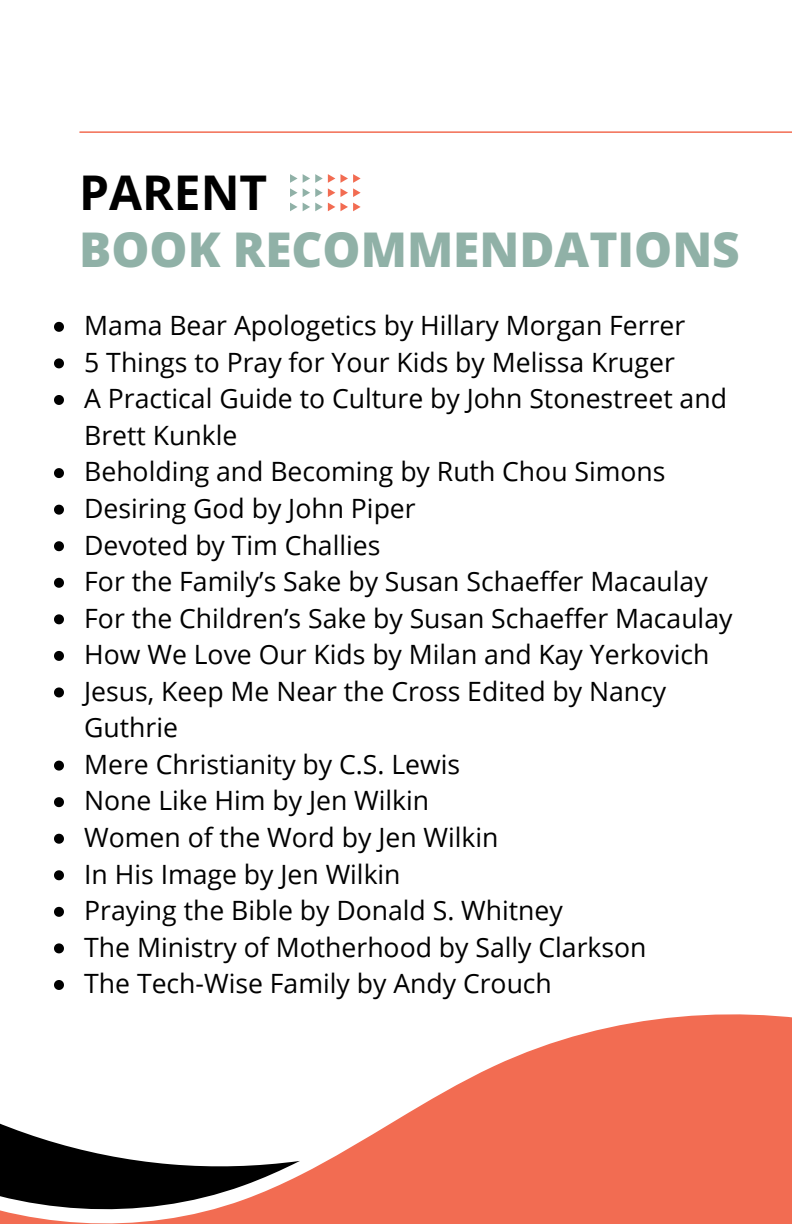
<style>
.page{position:relative;width:792px;height:1224px;background:#fff}
.page>*{position:absolute;margin:0;border:0;box-sizing:border-box;transform-origin:0 0}
.t1{font:800 47.8px "Open Sans";color:#90b1a7}
.t2{font:700 47.8px "Open Sans";color:#000}
.t3{font:26.6px/36.6px "Open Sans";color:#000}
</style>
<div class="page">
<hr style="left:80px;top:131px;width:712px;height:2px;background:#f26c52">
<svg style="left:0;top:1014px;width:792px;height:210px;fill:#f26c52"></svg>
<svg style="left:0;top:1085px;width:300px;height:138px"></svg>
<svg style="left:290px;top:174px;width:71px;height:37px"></svg>
<svg style="left:54px;top:322px;width:10px;height:10px"></svg>
<svg style="left:54px;top:358px;width:10px;height:10px"></svg>
<svg style="left:54px;top:395px;width:10px;height:10px"></svg>
<svg style="left:54px;top:468px;width:10px;height:10px"></svg>
<svg style="left:54px;top:505px;width:10px;height:10px"></svg>
<svg style="left:54px;top:541px;width:10px;height:10px"></svg>
<svg style="left:54px;top:578px;width:10px;height:10px"></svg>
<svg style="left:54px;top:614px;width:10px;height:10px"></svg>
<svg style="left:54px;top:651px;width:10px;height:10px"></svg>
<svg style="left:54px;top:687px;width:10px;height:10px"></svg>
<svg style="left:54px;top:761px;width:10px;height:10px"></svg>
<svg style="left:54px;top:797px;width:10px;height:10px"></svg>
<svg style="left:54px;top:834px;width:10px;height:10px"></svg>
<svg style="left:54px;top:870px;width:10px;height:10px"></svg>
<svg style="left:54px;top:907px;width:10px;height:10px"></svg>
<svg style="left:54px;top:943px;width:10px;height:10px"></svg>
<svg style="left:54px;top:980px;width:10px;height:10px"></svg>
<p class="t2" style="left:79px;top:159px;width:190px">PARENT</p>
<p class="t1" style="left:79px;top:216px;width:662px">BOOK RECOMMENDATIONS</p>
<p class="t3" style="left:84px;top:307px;width:603px">Mama Bear Apologetics by Hillary Morgan Ferrer</p>
<p class="t3" style="left:84px;top:343px;width:592px">5 Things to Pray for Your Kids by Melissa Kruger</p>
<p class="t3" style="left:84px;top:380px;width:644px">A Practical Guide to Culture by John Stonestreet and<br>Brett Kunkle</p>
<p class="t3" style="left:84px;top:453px;width:583px">Beholding and Becoming by Ruth Chou Simons</p>
<p class="t3" style="left:84px;top:489px;width:333px">Desiring God by John Piper</p>
<p class="t3" style="left:84px;top:526px;width:298px">Devoted by Tim Challies</p>
<p class="t3" style="left:84px;top:562px;width:625px">For the Family’s Sake by Susan Schaeffer Macaulay</p>
<p class="t3" style="left:84px;top:599px;width:650px">For the Children’s Sake by Susan Schaeffer Macaulay</p>
<p class="t3" style="left:84px;top:636px;width:627px">How We Love Our Kids by Milan and Kay Yerkovich</p>
<p class="t3" style="left:84px;top:672px;width:583px">Jesus, Keep Me Near the Cross Edited by Nancy<br>Guthrie</p>
<p class="t3" style="left:84px;top:745px;width:378px">Mere Christianity by C.S. Lewis</p>
<p class="t3" style="left:84px;top:782px;width:347px">None Like Him by Jen Wilkin</p>
<p class="t3" style="left:84px;top:818px;width:416px">Women of the Word by Jen Wilkin</p>
<p class="t3" style="left:84px;top:855px;width:318px">In His Image by Jen Wilkin</p>
<p class="t3" style="left:84px;top:892px;width:480px">Praying the Bible by Donald S. Whitney</p>
<p class="t3" style="left:84px;top:928px;width:564px">The Ministry of Motherhood by Sally Clarkson</p>
<p class="t3" style="left:84px;top:965px;width:469px">The Tech-Wise Family by Andy Crouch</p>
</div>
